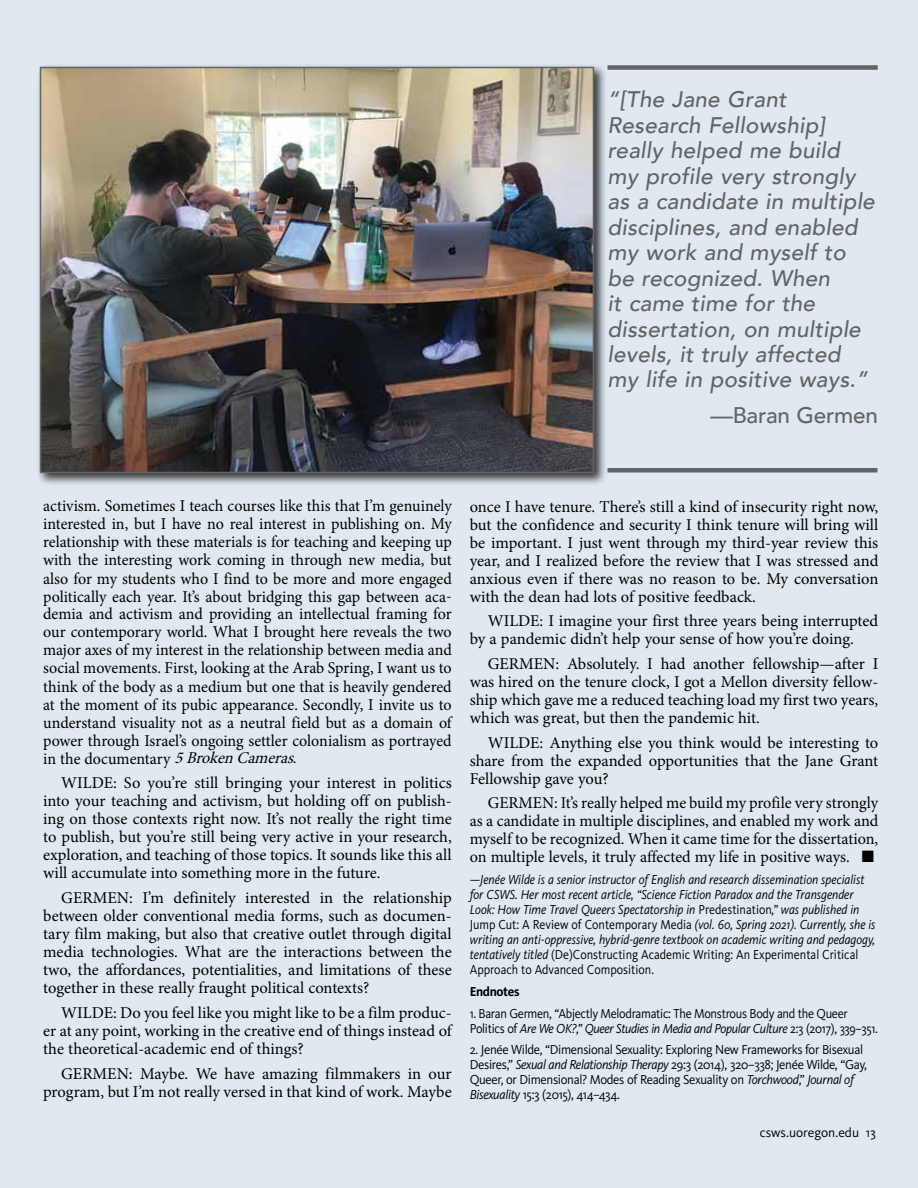
<style>
.page{position:relative;width:918px;height:1188px;background:#dfe9ef}
.page>*{position:absolute;margin:0;border:0;box-sizing:border-box;transform-origin:0 0}
.t1{font:italic 500 22.5px/25.5px "Avenir";letter-spacing:.01em;color:#636466}
.t2{font:500 22.5px "Avenir";letter-spacing:-.01em;color:#636466}
.t3{font:16.5px/18px "Minion Pro";color:#000;text-align:justify}
.t4{font:italic 13.5px/15px "Kievit Pro";color:#000;scale:.9 1}
.t5{font:13.5px/15px "Kievit Pro";letter-spacing:-.025em;color:#000;scale:.95 1}
.t6{font:13.5px/15px "Kievit Pro";letter-spacing:-.025em;color:#000;scale:.92 1}
.t7{font:13.5px "Kievit Pro";color:#000}
.t8{font:700 13.5px "Kievit Pro";letter-spacing:-.025em;color:#000;scale:.95 1}
.s1{font-style:italic}
.s2{font-style:normal}
</style>
<div class="page">
<div style="left:608px;top:65px;width:270px;height:5px;background:#636466"></div>
<hr style="left:608px;top:468px;width:270px;height:4px;background:#636466">
<div style="left:36px;top:63px;width:571px;height:423px;background:#000;opacity:.75"></div>
<img style="left:43px;top:70px;width:548px;height:400px">
<div style="left:40px;top:67px;width:554px;height:406px;border:2px solid #636466"></div>
<p class="t1" style="left:608px;top:87px;width:269px">“[The Jane Grant<br>Research Fellowship] really helped me build my profile very strongly as a candidate in multiple disciplines, and enabled my work and myself to be recognized. When<br>it came time for the dissertation, on multiple levels, it truly affected my life in positive ways.”</p>
<h1 class="t2" style="left:710px;top:400px;width:169px">—Baran Germen</h1>
<p class="t3" style="left:43px;top:497px;width:410px">activism. Sometimes I teach courses like this that I’m genuinely interested in, but I have no real interest in publishing on. My relationship with these materials is for teaching and keeping up with the interesting work coming in through new media, but also for my students who I find to be more and more engaged politically each year. It’s about bridging this gap between aca&shy;demia and activism and providing an intellectual framing for our contemporary world. What I brought here reveals the two major axes of my interest in the relationship between media and social movements. First, looking at the Arab Spring, I want us to think of the body as a medium but one that is heavily gendered at the moment of its pubic appearance. Secondly, I invite us to understand visuality not as a neutral field but as a domain of power through Israel’s ongoing settler colonialism as portrayed in the documentary <span class="s1">5BrokenCameras</span>.</p>
<p class="t3" style="left:43px;top:774px;width:410px;text-indent:18px">WILDE: So you’re still bringing your interest in politics into your teaching and activism, but holding off on publish&shy;ing on those contexts right now. It’s not really the right time to publish, but you’re still being very active in your research, exploration, and teaching of those topics. It sounds like this all will accumulate into something more in the future.</p>
<p class="t3" style="left:43px;top:889px;width:410px;text-indent:18px">GERMEN: I’m definitely interested in the relationship between older conventional media forms, such as documen&shy;tary film making, but also that creative outlet through digital media technologies. What are the interactions between the two, the affordances, potentialities, and limitations of these together in these really fraught political contexts?</p>
<p class="t3" style="left:43px;top:1004px;width:410px;text-indent:18px">WILDE: Do you feel like you might like to be a film produc&shy;er at any point, working in the creative end of things instead of the theoretical-academic end of things?</p>
<p class="t3" style="left:43px;top:1064px;width:410px;text-align:right">GERMEN: Maybe. We have amazing filmmakers in our program, but I’m not really versed in that kind of work. Maybe</p>
<p class="t3" style="left:470px;top:497px;width:410px">once I have tenure. There’s still a kind of insecurity right now, but the confidence and security I think tenure will bring will be important. I just went through my third-year review this year, and I realized before the review that I was stressed and anxious even if there was no reason to be. My conversation with the dean had lots of positive feedback.</p>
<p class="t3" style="left:470px;top:612px;width:410px;text-indent:18px">WILDE: I imagine your first three years being interrupted by a pandemic didn’t help your sense of how you’re doing.</p>
<p class="t3" style="left:470px;top:655px;width:410px;text-indent:18px">GERMEN: Absolutely. I had another fellowship—after I was hired on the tenure clock, I got a Mellon diversity fellow&shy;ship which gave me a reduced teaching load my first two years, which was great, but then the pandemic hit.</p>
<p class="t3" style="left:470px;top:734px;width:410px;text-indent:18px">WILDE: Anything else you think would be interesting to share from the expanded opportunities that the Jane Grant Fellowship gave you?</p>
<p class="t3" style="left:470px;top:794px;width:410px;text-indent:18px">GERMEN: It’s really helped me build my profile very strongly as a candidate in multiple disciplines, and enabled my work and myself to be recognized. When it came time for the dissertation, on multiple levels, it truly affected my life in positive ways. ■</p>
<p class="t4" style="left:470px;top:872px;width:452px">—Jenée Wilde is a senior instructor of English and research dissemination specialist for CSWS. Her most recent article, “Science Fiction Paradox and the Transgender Look: How Time Travel Queers Spectatorship in <span class="s2">Predestination</span>,” was published in <span class="s2">Jump Cut: A Review of Contemporary Media</span> (vol. 60, Spring 2021). Currently, she is writing an anti-oppressive, hybrid-genre textbook on academic writing and pedagogy, tentatively titled <span class="s2">(De)Constructing Academic Writing: An Experimental Critical Approach to Advanced Composition.</span></p>
<p class="t8" style="left:470px;top:983px;width:54px">Endnotes</p>
<p class="t6" style="left:470px;top:1006px;width:445px">1. Baran Germen, “Abjectly Melodramatic: The Monstrous Body and the Queer<br>Politics of <span class="s1">Are We OK?,” Queer Studies in Media and Popular Culture</span> 2:3 (2017), 339–351.</p>
<p class="t5" style="left:470px;top:1042px;width:420px">2. Jenée Wilde, “Dimensional Sexuality: Exploring New Frameworks for Bisexual Desires,” <span class="s1">Sexual and Relationship Therapy</span> 29:3 (2014), 320–338; Jenée Wilde, “Gay, Queer, or Dimensional? Modes of Reading Sexuality on <span class="s1">Torchwood</span>,” <span class="s1">Journal of Bisexuality</span> 15:3 (2015), 414–434.</p>
<p class="t7" style="left:760px;top:1125px;width:118px">csws.uoregon.edu 13</p>
</div>
